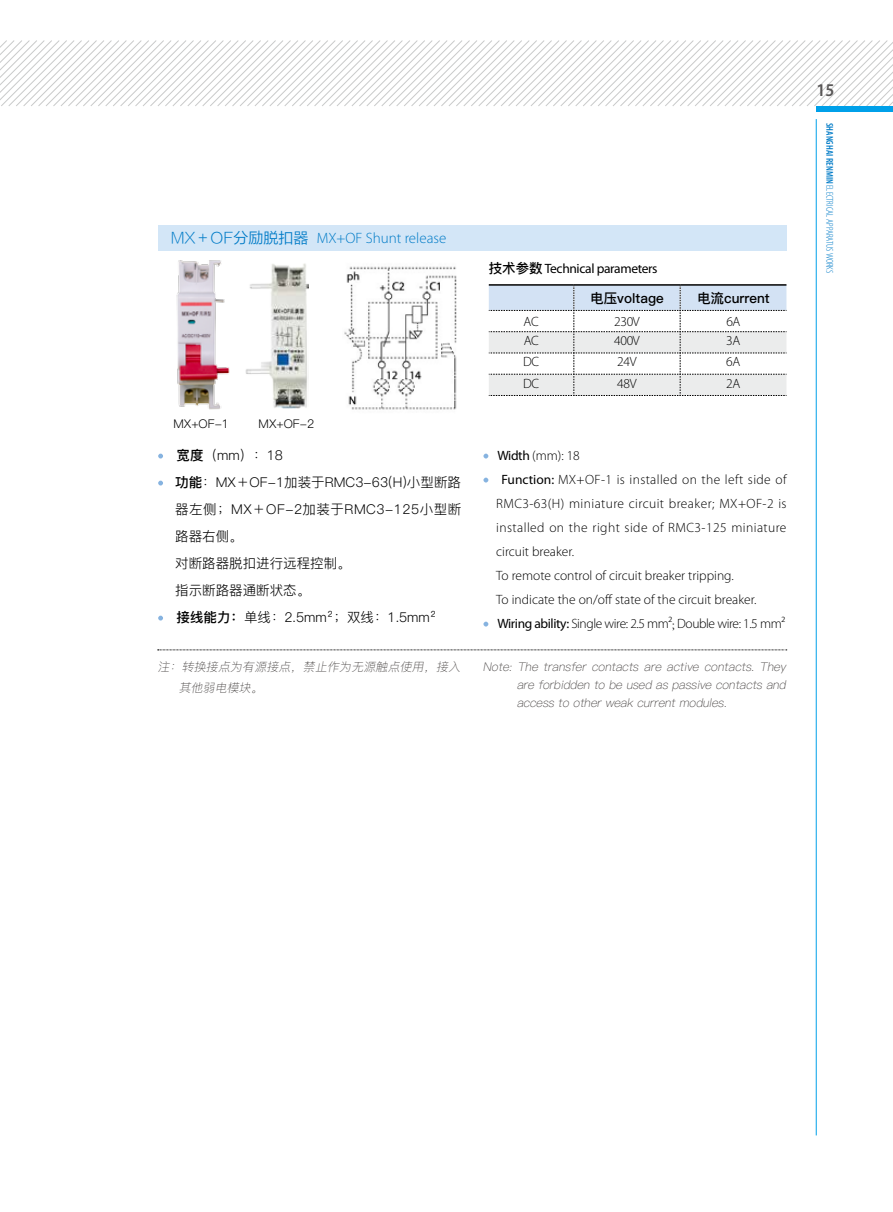
<style>
.page{position:relative;width:893px;height:1212px;background:#fff}
.page>*{position:absolute;margin:0;border:0;box-sizing:border-box;transform-origin:0 0}
.t1{font:600 semi-condensed 18px "Myriad Pro";color:#595757}
.t2{font:300 15px "Myriad Pro";color:#007bc7}
.t3{font:300 13.5px "Myriad Pro";color:#000}
.t4{font:13.5px/27px "Ping Fang SC Regular";color:#000}
.t5{font:300 13.5px "Myriad Pro";letter-spacing:.03em;color:#000}
.t6{font:300 13.5px "Myriad Pro";letter-spacing:-.03em;color:#000}
.t7{font:300 13.5px "Myriad Pro";letter-spacing:.025em;color:#000}
.t8{font:13.5px "Myriad Pro";letter-spacing:-.025em;color:#000}
.t9{font:13.5px "Ping Fang SC Bold";color:#000}
.t10{font:italic 12px/18px "Ping Fang SC Light";color:#3e3a39}
.t11{font:12px "Ping Fang SC Regular";color:#000}
.t12{font:300 condensed 9.75px "Myriad Pro";color:#007bc7}
.s1{font-family:"FZLTXIHK GBK1 0";font-weight:400}
.s2{font-family:"Ping Fang SC Bold"}
.s3{font-weight:400}
.s4{font-family:"Adobe Song Std"}
.s5{font-weight:600}
</style>
<div class="page">
<svg style="left:0;top:40px;width:893px;height:66px"></svg>
<div style="left:816px;top:106px;width:77px;height:6px;background:#00a0e9"></div>
<hr style="left:816px;top:119px;width:1px;height:1016px;background:#00a0e9">
<div style="left:158px;top:225px;width:628px;height:26px;background:#d3e6f7"></div>
<svg style="left:158px;top:454px;width:5px;height:4px"></svg>
<svg style="left:158px;top:481px;width:5px;height:4px"></svg>
<svg style="left:158px;top:616px;width:5px;height:4px"></svg>
<svg style="left:483px;top:454px;width:5px;height:4px"></svg>
<svg style="left:483px;top:478px;width:5px;height:4px"></svg>
<svg style="left:483px;top:622px;width:5px;height:4px"></svg>
<hr style="left:489px;top:284px;width:85px;height:2px;background:#000">
<hr style="left:574px;top:284px;width:106px;height:2px;background:#000">
<hr style="left:680px;top:284px;width:106px;height:2px;background:#000">
<svg style="left:489px;top:285px;width:298px;height:111px"></svg>
<svg style="left:158px;top:649px;width:629px;height:1px"></svg>
<img style="left:245px;top:263px;width:63px;height:146px">
<img style="left:176px;top:260px;width:53px;height:149px">
<img style="left:344px;top:266px;width:113px;height:144px">
<p class="t2" style="left:171px;top:230px;width:277px"><span class="s1">MX＋OF分励脱扣器</span> MX+OF Shunt release</p>
<p class="t11" style="left:173px;top:416px;width:57px">MX+OF-1</p>
<p class="t11" style="left:259px;top:416px;width:57px">MX+OF-2</p>
<p class="t4" style="left:175px;top:442px;width:287px"><span class="s2">宽度</span>（mm）：18<br><span class="s2">功能</span>：MX＋OF-1加装于RMC3-63(H)小型断路器左侧；MX＋OF-2加装于RMC3-125小型断路器右侧。<br>对断路器脱扣进行远程控制。<br>指示断路器通断状态。<br><span class="s2">接线能力：</span>单线：2.5mm²；双线：1.5mm²</p>
<p class="t10" style="left:179px;top:656px;width:286px;line-height:21px;text-indent:-21px">注：转换接点为有源接点，禁止作为无源触点使用，接入其他弱电模块。</p>
<p class="t8" style="left:489px;top:260px;width:170px"><span class="s2">技术参数</span> Technical parameters</p>
<p class="t9" style="left:590px;top:290px;width:75px">电压voltage</p>
<p class="t9" style="left:697px;top:290px;width:74px">电流current</p>
<p class="t3" style="left:524px;top:314px;width:17px">AC</p>
<p class="t3" style="left:614px;top:314px;width:27px">230V</p>
<p class="t3" style="left:726px;top:314px;width:16px">6A</p>
<p class="t3" style="left:524px;top:333px;width:17px">AC</p>
<p class="t3" style="left:614px;top:333px;width:27px">400V</p>
<p class="t3" style="left:726px;top:333px;width:16px">3A</p>
<p class="t3" style="left:523px;top:354px;width:18px">DC</p>
<p class="t3" style="left:617px;top:354px;width:21px">24V</p>
<p class="t3" style="left:726px;top:354px;width:16px">6A</p>
<p class="t3" style="left:523px;top:376px;width:18px">DC</p>
<p class="t3" style="left:617px;top:376px;width:21px">48V</p>
<p class="t3" style="left:726px;top:376px;width:16px">2A</p>
<p class="t3" style="left:497px;top:448px;width:84px"><span class="s3">Width</span> (mm): 18</p>
<p class="t7" style="left:501px;top:472px;width:287px"><span class="s3">Function:</span> MX+OF-1 is installed on the left side of</p>
<p class="t5" style="left:496px;top:496px;width:292px">RMC3-63(H) miniature circuit breaker; MX+OF-2 is</p>
<p class="t5" style="left:496px;top:520px;width:292px">installed on the right side of RMC3-125 miniature</p>
<p class="t3" style="left:496px;top:544px;width:79px">circuit breaker.</p>
<p class="t3" style="left:496px;top:568px;width:239px">To remote control of circuit breaker tripping.</p>
<p class="t3" style="left:496px;top:592px;width:262px">To indicate the on/off state of the circuit breaker.</p>
<p class="t6" style="left:497px;top:616px;width:289px"><span class="s3">Wiring ability:</span> Single wire: 2.5 mm²<span class="s4">;</span> Double wire: 1.5 mm²</p>
<p class="t10" style="left:517px;top:657px;width:273px;text-align:justify;text-indent:-34px">Note: The transfer contacts are active contacts. They are forbidden to be used as passive contacts and access to other weak current modules.</p>
<h1 class="t1" style="left:816px;top:80px;width:19px">15</h1>
<p class="t12" style="left:835px;top:123px;width:152px;rotate:90deg"><span class="s5">SHANGHAI RENMIN</span> ELECTRICAL APPARATUS WORKS</p>
</div>
